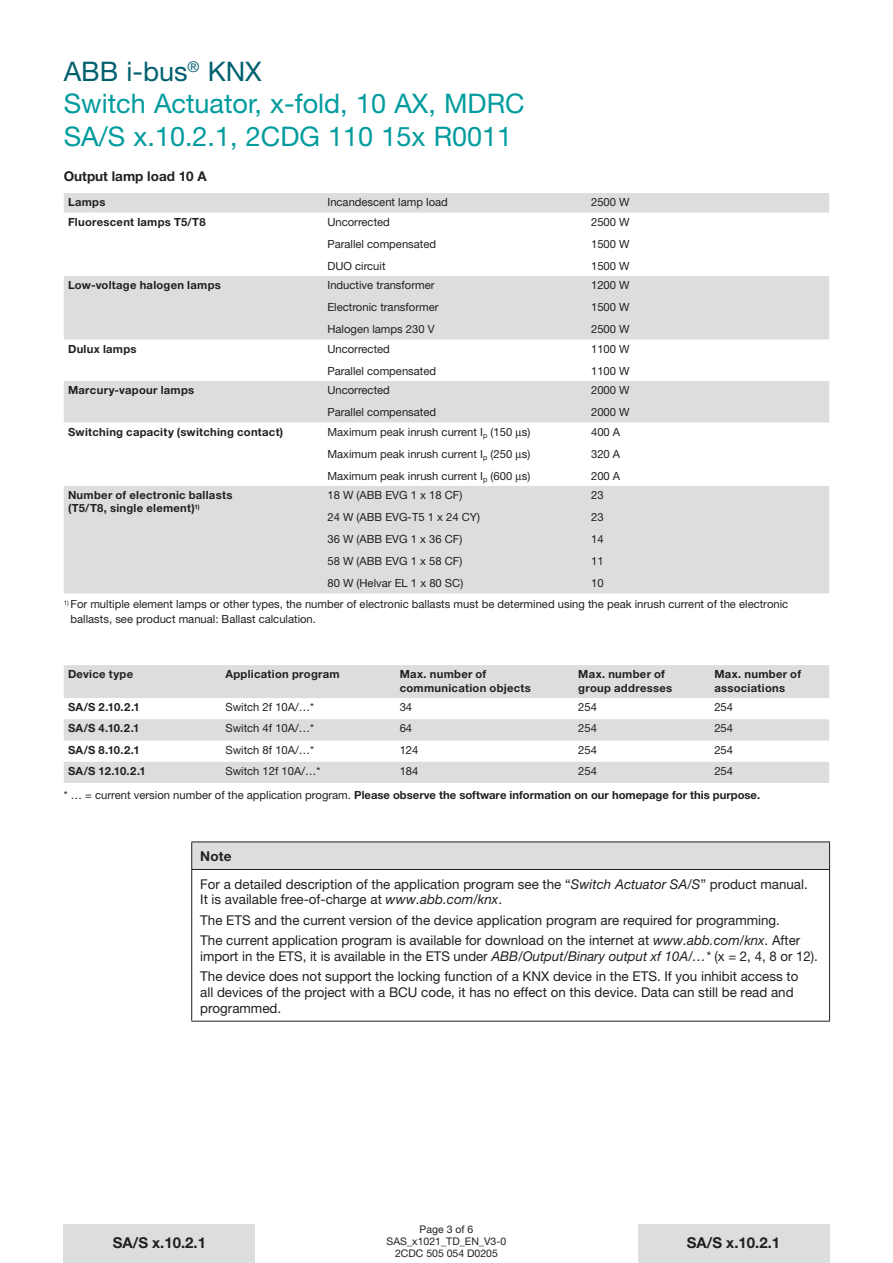
<style>
.page{position:relative;width:893px;height:1263px;background:#fff}
.page>*{position:absolute;margin:0;border:0;box-sizing:border-box;transform-origin:0 0}
.t1{font:27px/32.4px "Helvetica Neue LT";color:#009b9e}
.t2{font:700 15px "Helvetica Neue LT";color:#231f20}
.TD_Hinweistexte{font:13.5px/15.9px "Helvetica Neue LT";color:#231f20}
.TD_Überschrift{font:700 13.5px "Helvetica Neue LT";color:#231f20}
.TD_Kästen{font:700 13.5px "Helvetica Neue LT";color:#231f20}
.TD_Tabelle_7_5_9{font:11.25px "Helvetica Neue LT";color:#231f20}
.TD_Tabelle_7_5_9-2{font:700 11.25px/13.5px "Helvetica Neue LT";letter-spacing:.025em;color:#231f20}
.TD_Fliesstext_unter{font:11.25px/14.4px "Helvetica Neue LT";color:#231f20}
.TD_Fliesstext_unter-2{font:700 11.25px "Helvetica Neue LT";color:#231f20}
.t3{font:10.5px/12px "Helvetica Neue LT";color:#231f20;text-align:center}
.s1{color:#00606f}
.s2{font-weight:400}
.s3{font-style:italic}
</style>
<div class="page">
<div style="left:638px;top:1225px;width:191px;height:38px;background:#dcdddf"></div>
<div style="left:64px;top:1225px;width:191px;height:38px;background:#dcdddf"></div>
<svg style="left:64px;top:193px;width:765px;height:400px;fill:#dcdddf"></svg>
<svg style="left:64px;top:665px;width:765px;height:118px;fill:#dcdddf"></svg>
<div style="left:192px;top:842px;width:638px;height:27px;background:#dcdddf"></div>
<hr style="left:191px;top:841px;width:639px;height:1px;background:#231f20">
<svg style="left:191px;top:842px;width:1px;height:27px"></svg>
<svg style="left:829px;top:842px;width:1px;height:27px"></svg>
<hr style="left:191px;top:869px;width:639px;height:1px;background:#231f20">
<hr style="left:191px;top:870px;width:1px;height:151px;background:#231f20">
<hr style="left:829px;top:870px;width:1px;height:151px;background:#231f20">
<hr style="left:191px;top:1021px;width:639px;height:1px;background:#231f20">
<svg style="left:516px;top:430px;width:6px;height:8px"></svg>
<svg style="left:516px;top:452px;width:6px;height:8px"></svg>
<svg style="left:516px;top:474px;width:6px;height:8px"></svg>
<h1 class="t1" style="left:64px;top:55px;width:462px"><span class="s1">ABB i-bus</span><sup>®</sup> <span class="s1">KNX<br></span>Switch Actuator, x-fold, 10 AX, MDRC<br>SA/S x.10.2.1, 2CDG 110 15x R0011</h1>
<p class="TD_Überschrift" style="left:64px;top:167px;width:144px">Output lamp load 10 A</p>
<p class="TD_Tabelle_7_5_9-2" style="left:68px;top:195px;width:39px">Lamps</p>
<p class="TD_Tabelle_7_5_9" style="left:327px;top:195px;width:122px">Incandescent lamp load</p>
<p class="TD_Tabelle_7_5_9" style="left:591px;top:195px;width:40px">2500 W</p>
<p class="TD_Tabelle_7_5_9-2" style="left:68px;top:215px;width:139px">Fluorescent lamps T5/T8</p>
<p class="TD_Tabelle_7_5_9" style="left:327px;top:215px;width:64px">Uncorrected</p>
<p class="TD_Tabelle_7_5_9" style="left:327px;top:237px;width:110px">Parallel compensated</p>
<p class="TD_Tabelle_7_5_9" style="left:327px;top:259px;width:60px">DUO circuit</p>
<p class="TD_Tabelle_7_5_9" style="left:591px;top:215px;width:40px">2500 W</p>
<p class="TD_Tabelle_7_5_9" style="left:591px;top:237px;width:40px">1500 W</p>
<p class="TD_Tabelle_7_5_9" style="left:591px;top:259px;width:40px">1500 W</p>
<p class="TD_Tabelle_7_5_9-2" style="left:68px;top:278px;width:154px">Low-voltage halogen lamps</p>
<p class="TD_Tabelle_7_5_9" style="left:327px;top:278px;width:109px">Inductive transformer</p>
<p class="TD_Tabelle_7_5_9" style="left:327px;top:300px;width:113px">Electronic transformer</p>
<p class="TD_Tabelle_7_5_9" style="left:327px;top:322px;width:109px">Halogen lamps 230 V</p>
<p class="TD_Tabelle_7_5_9-2" style="left:68px;top:341px;width:70px">Dulux lamps</p>
<p class="TD_Tabelle_7_5_9" style="left:327px;top:342px;width:64px">Uncorrected</p>
<p class="TD_Tabelle_7_5_9" style="left:327px;top:364px;width:110px">Parallel compensated</p>
<p class="TD_Tabelle_7_5_9-2" style="left:68px;top:383px;width:128px">Marcury-vapour lamps</p>
<p class="TD_Tabelle_7_5_9" style="left:327px;top:383px;width:64px">Uncorrected</p>
<p class="TD_Tabelle_7_5_9" style="left:327px;top:405px;width:110px">Parallel compensated</p>
<p class="TD_Tabelle_7_5_9-2" style="left:68px;top:424px;width:217px">Switching capacity (switching contact)</p>
<p class="TD_Tabelle_7_5_9" style="left:327px;top:425px;width:204px">Maximum peak inrush current I<sub>p</sub> (150 s)</p>
<p class="TD_Tabelle_7_5_9" style="left:327px;top:447px;width:204px">Maximum peak inrush current I<sub>p</sub> (250 s)</p>
<p class="TD_Tabelle_7_5_9" style="left:327px;top:469px;width:204px">Maximum peak inrush current I<sub>p</sub> (600 s)</p>
<p class="TD_Tabelle_7_5_9" style="left:591px;top:278px;width:40px">1200 W</p>
<p class="TD_Tabelle_7_5_9" style="left:591px;top:300px;width:40px">1500 W</p>
<p class="TD_Tabelle_7_5_9" style="left:591px;top:322px;width:40px">2500 W</p>
<p class="TD_Tabelle_7_5_9" style="left:591px;top:342px;width:40px">1100 W</p>
<p class="TD_Tabelle_7_5_9" style="left:591px;top:364px;width:40px">1100 W</p>
<p class="TD_Tabelle_7_5_9" style="left:591px;top:383px;width:40px">2000 W</p>
<p class="TD_Tabelle_7_5_9" style="left:591px;top:405px;width:40px">2000 W</p>
<p class="TD_Tabelle_7_5_9" style="left:591px;top:425px;width:31px">400 A</p>
<p class="TD_Tabelle_7_5_9" style="left:591px;top:447px;width:31px">320 A</p>
<p class="TD_Tabelle_7_5_9" style="left:591px;top:469px;width:31px">200 A</p>
<p class="TD_Tabelle_7_5_9-2" style="left:68px;top:488px;width:166px">Number of electronic ballasts (T5/T8, single element)<sup>1)</sup></p>
<p class="TD_Tabelle_7_5_9" style="left:327px;top:488px;width:136px">18 W (ABB EVG 1 x 18 CF)</p>
<p class="TD_Tabelle_7_5_9" style="left:327px;top:510px;width:154px">24 W (ABB EVG-T5 1 x 24 CY)</p>
<p class="TD_Tabelle_7_5_9" style="left:327px;top:532px;width:136px">36 W (ABB EVG 1 x 36 CF)</p>
<p class="TD_Tabelle_7_5_9" style="left:327px;top:554px;width:136px">58 W (ABB EVG 1 x 58 CF)</p>
<p class="TD_Tabelle_7_5_9" style="left:327px;top:576px;width:137px">80 W (Helvar EL 1 x 80 SC)</p>
<p class="TD_Tabelle_7_5_9" style="left:591px;top:488px;width:14px">23</p>
<p class="TD_Tabelle_7_5_9" style="left:591px;top:510px;width:14px">23</p>
<p class="TD_Tabelle_7_5_9" style="left:591px;top:532px;width:14px">14</p>
<p class="TD_Tabelle_7_5_9" style="left:591px;top:554px;width:14px">11</p>
<p class="TD_Tabelle_7_5_9" style="left:591px;top:576px;width:14px">10</p>
<p class="TD_Fliesstext_unter" style="left:71px;top:597px;width:719px;text-indent:-7px"><sup>1)</sup> For multiple element lamps or other types, the number of electronic ballasts must be determined using the peak inrush current of the electronic ballasts, see product manual: Ballast calculation.</p>
<p class="TD_Tabelle_7_5_9-2" style="left:68px;top:667px;width:67px">Device type</p>
<p class="TD_Tabelle_7_5_9-2" style="left:225px;top:667px;width:116px">Application program</p>
<p class="TD_Tabelle_7_5_9-2" style="left:400px;top:667px;width:133px">Max. number of communication objects</p>
<p class="TD_Tabelle_7_5_9-2" style="left:578px;top:667px;width:95px">Max. number of group addresses</p>
<p class="TD_Tabelle_7_5_9-2" style="left:714px;top:667px;width:88px">Max. number of associations</p>
<p class="TD_Tabelle_7_5_9-2" style="left:68px;top:700px;width:73px">SA/S 2.10.2.1</p>
<p class="TD_Tabelle_7_5_9" style="left:225px;top:700px;width:90px">Switch 2f 10A/…*</p>
<p class="TD_Tabelle_7_5_9" style="left:400px;top:700px;width:14px">34</p>
<p class="TD_Tabelle_7_5_9" style="left:578px;top:700px;width:20px">254</p>
<p class="TD_Tabelle_7_5_9" style="left:714px;top:700px;width:20px">254</p>
<p class="TD_Tabelle_7_5_9-2" style="left:68px;top:721px;width:73px">SA/S 4.10.2.1</p>
<p class="TD_Tabelle_7_5_9" style="left:225px;top:722px;width:90px">Switch 4f 10A/…*</p>
<p class="TD_Tabelle_7_5_9" style="left:400px;top:722px;width:14px">64</p>
<p class="TD_Tabelle_7_5_9" style="left:578px;top:722px;width:20px">254</p>
<p class="TD_Tabelle_7_5_9" style="left:714px;top:722px;width:20px">254</p>
<p class="TD_Tabelle_7_5_9-2" style="left:68px;top:742px;width:73px">SA/S 8.10.2.1</p>
<p class="TD_Tabelle_7_5_9" style="left:225px;top:743px;width:90px">Switch 8f 10A/…*</p>
<p class="TD_Tabelle_7_5_9" style="left:400px;top:743px;width:20px">124</p>
<p class="TD_Tabelle_7_5_9" style="left:578px;top:743px;width:20px">254</p>
<p class="TD_Tabelle_7_5_9" style="left:714px;top:743px;width:20px">254</p>
<p class="TD_Tabelle_7_5_9-2" style="left:68px;top:764px;width:79px">SA/S 12.10.2.1</p>
<p class="TD_Tabelle_7_5_9" style="left:225px;top:764px;width:97px">Switch 12f 10A/…*</p>
<p class="TD_Tabelle_7_5_9" style="left:400px;top:764px;width:20px">184</p>
<p class="TD_Tabelle_7_5_9" style="left:578px;top:764px;width:20px">254</p>
<p class="TD_Tabelle_7_5_9" style="left:714px;top:764px;width:20px">254</p>
<p class="TD_Fliesstext_unter-2" style="left:64px;top:788px;width:698px"><span class="s2">* … = current version number of the application program.</span> Please observe the software information on our homepage for this purpose.</p>
<p class="TD_Kästen" style="left:200px;top:848px;width:33px">Note</p>
<p class="TD_Hinweistexte" style="left:200px;top:876px;width:609px">For a detailed description of the application program see the “<span class="s3">Switch Actuator SA/S</span>” product manual.<br>It is available free-of-charge at <span class="s3">www.abb.com/knx</span>.</p>
<p class="TD_Hinweistexte" style="left:200px;top:912px;width:581px">The ETS and the current version of the device application program are required for programming.</p>
<p class="TD_Hinweistexte" style="left:200px;top:932px;width:619px">The current application program is available for download on the internet at <span class="s3">www.abb.com/knx</span>. After import in the ETS, it is available in the ETS under <span class="s3">ABB/Output/Binary output xf 10A/…*</span> (x = 2, 4, 8 or 12).</p>
<p class="TD_Hinweistexte" style="left:200px;top:968px;width:600px">The device does not support the locking function of a KNX device in the ETS. If you inhibit access to all devices of the project with a BCU code, it has no effect on this device. Data can still be read and programmed.</p>
<p class="t3" style="left:387px;top:1223px;width:121px">Page 3 of 6<br>SAS_x1021_TD_EN_V3-0<br>2CDC 505 054 D0205</p>
<p class="t2" style="left:113px;top:1234px;width:95px">SA/S x.10.2.1</p>
<p class="t2" style="left:687px;top:1234px;width:95px">SA/S x.10.2.1</p>
</div>
